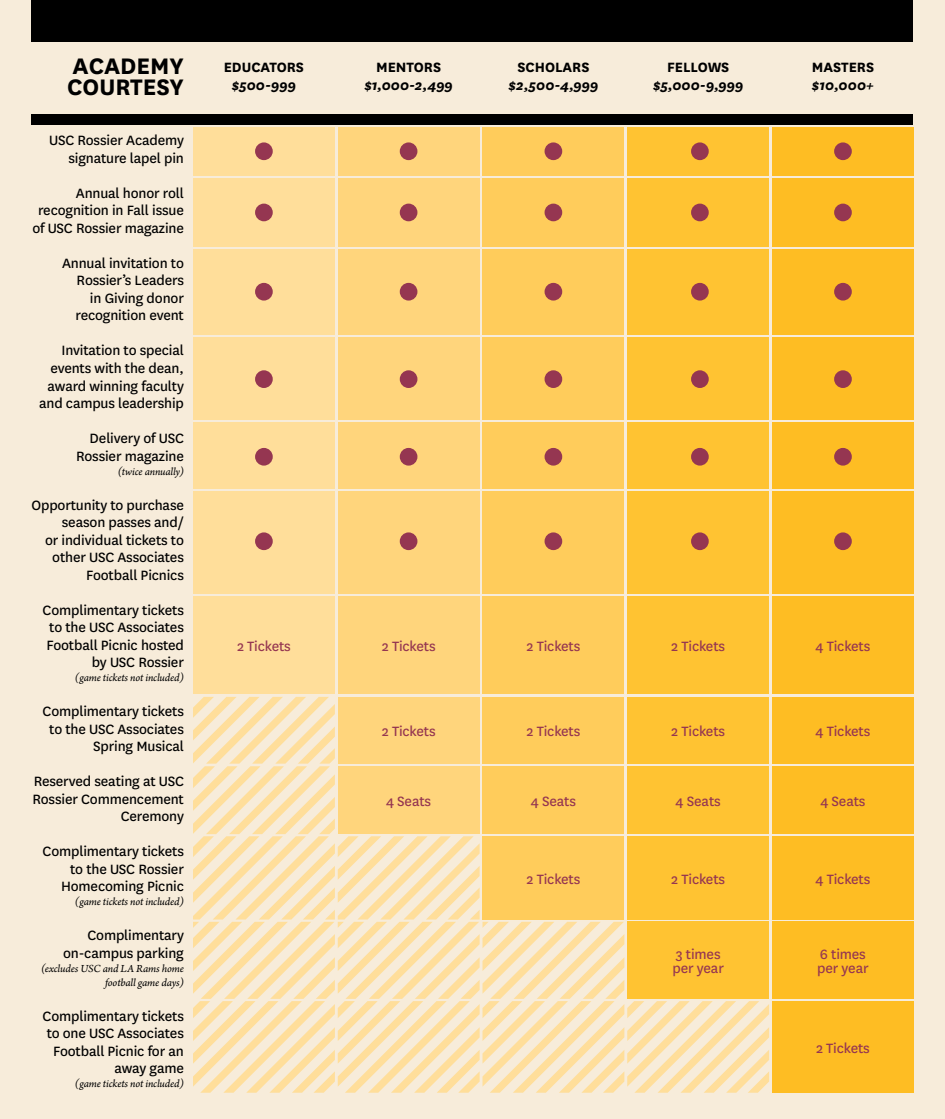
<style>
.page{position:relative;width:945px;height:1119px;background:#fff}
.page>*{position:absolute;margin:0;border:0;box-sizing:border-box;transform-origin:0 0}
.t1{font:700 26.25px/21px "National";color:#000}
.t2{font:15.75px/17.5px "National";letter-spacing:-.01em;color:#000;text-align:right}
.t3{font:15.75px/14px "National";letter-spacing:-.01em;color:#953651}
.t4{font:700 15.75px/17.5px "National";color:#000;text-align:center}
.t5{font:italic 700 15.75px "National";color:#000}
.t6{font:11.38px/14px "Arno Pro Italic Sm Text";letter-spacing:-.015em;color:#000;text-align:right}
.s1{font-style:italic}
</style>
<div class="page">
<div style="left:0;top:0;width:945px;height:1118px;background:#f7ecda"></div>
<div style="left:193px;top:127px;width:142px;height:49px;background:#ffde9a"></div>
<div style="left:193px;top:178px;width:142px;height:68px;background:#ffde9a"></div>
<div style="left:193px;top:249px;width:142px;height:85px;background:#ffde9a"></div>
<div style="left:193px;top:337px;width:142px;height:82px;background:#ffde9a"></div>
<div style="left:193px;top:422px;width:142px;height:66px;background:#ffde9a"></div>
<div style="left:193px;top:490px;width:142px;height:103px;background:#ffde9a"></div>
<div style="left:193px;top:596px;width:142px;height:98px;background:#ffde9a"></div>
<svg style="left:193px;top:697px;width:576px;height:395px"></svg>
<div style="left:627px;top:921px;width:142px;height:77px;background:#ffc332"></div>
<div style="left:338px;top:127px;width:142px;height:49px;background:#ffd57c"></div>
<div style="left:338px;top:178px;width:142px;height:68px;background:#ffd57c"></div>
<div style="left:338px;top:249px;width:142px;height:85px;background:#ffd57c"></div>
<div style="left:338px;top:337px;width:142px;height:82px;background:#ffd57c"></div>
<div style="left:338px;top:422px;width:142px;height:66px;background:#ffd57c"></div>
<div style="left:338px;top:490px;width:142px;height:103px;background:#ffd57c"></div>
<div style="left:338px;top:596px;width:142px;height:98px;background:#ffd57c"></div>
<div style="left:338px;top:696px;width:142px;height:67px;background:#ffd57c"></div>
<div style="left:482px;top:127px;width:142px;height:49px;background:#ffcc5b"></div>
<div style="left:483px;top:178px;width:141px;height:68px;background:#ffcc5b"></div>
<div style="left:483px;top:249px;width:141px;height:85px;background:#ffcc5b"></div>
<div style="left:483px;top:337px;width:141px;height:82px;background:#ffcc5b"></div>
<div style="left:483px;top:422px;width:141px;height:66px;background:#ffcc5b"></div>
<div style="left:483px;top:490px;width:141px;height:103px;background:#ffcc5b"></div>
<div style="left:483px;top:596px;width:141px;height:98px;background:#ffcc5b"></div>
<div style="left:483px;top:696px;width:141px;height:67px;background:#ffcc5b"></div>
<div style="left:483px;top:766px;width:141px;height:68px;background:#ffcc5b"></div>
<div style="left:627px;top:127px;width:142px;height:49px;background:#ffc332"></div>
<div style="left:627px;top:178px;width:142px;height:68px;background:#ffc332"></div>
<div style="left:627px;top:249px;width:142px;height:85px;background:#ffc332"></div>
<div style="left:627px;top:337px;width:142px;height:82px;background:#ffc332"></div>
<div style="left:627px;top:422px;width:142px;height:66px;background:#ffc332"></div>
<div style="left:627px;top:490px;width:142px;height:103px;background:#ffc332"></div>
<div style="left:627px;top:596px;width:142px;height:98px;background:#ffc332"></div>
<div style="left:627px;top:696px;width:142px;height:67px;background:#ffc332"></div>
<div style="left:627px;top:766px;width:142px;height:68px;background:#ffc332"></div>
<div style="left:627px;top:836px;width:142px;height:83px;background:#ffc332"></div>
<div style="left:772px;top:127px;width:142px;height:49px;background:#febd23"></div>
<div style="left:772px;top:178px;width:142px;height:68px;background:#febd23"></div>
<div style="left:772px;top:1000px;width:142px;height:92px;background:#febd23"></div>
<div style="left:772px;top:249px;width:142px;height:85px;background:#febd23"></div>
<div style="left:772px;top:337px;width:142px;height:82px;background:#febd23"></div>
<div style="left:772px;top:422px;width:142px;height:66px;background:#febd23"></div>
<div style="left:772px;top:490px;width:142px;height:103px;background:#febd23"></div>
<div style="left:772px;top:596px;width:142px;height:98px;background:#febd23"></div>
<div style="left:772px;top:696px;width:142px;height:67px;background:#febd23"></div>
<div style="left:772px;top:766px;width:142px;height:68px;background:#febd23"></div>
<div style="left:772px;top:836px;width:142px;height:83px;background:#febd23"></div>
<div style="left:772px;top:921px;width:142px;height:77px;background:#febd23"></div>
<div style="left:32px;top:114px;width:882px;height:10px;background:#000"></div>
<div style="left:32px;top:0;width:882px;height:42px;background:#000"></div>
<div style="left:255px;top:142px;width:18px;height:18px;background:#953651;border-radius:50%"></div>
<div style="left:255px;top:203px;width:18px;height:18px;background:#953651;border-radius:50%"></div>
<div style="left:255px;top:283px;width:18px;height:17px;background:#953651;border-radius:50%"></div>
<div style="left:255px;top:370px;width:18px;height:18px;background:#953651;border-radius:50%"></div>
<div style="left:255px;top:448px;width:18px;height:17px;background:#953651;border-radius:50%"></div>
<div style="left:255px;top:532px;width:18px;height:18px;background:#953651;border-radius:50%"></div>
<div style="left:400px;top:142px;width:17px;height:18px;background:#953651;border-radius:50%"></div>
<div style="left:400px;top:203px;width:17px;height:18px;background:#953651;border-radius:50%"></div>
<div style="left:400px;top:283px;width:17px;height:17px;background:#953651;border-radius:50%"></div>
<div style="left:400px;top:370px;width:17px;height:18px;background:#953651;border-radius:50%"></div>
<div style="left:400px;top:448px;width:17px;height:17px;background:#953651;border-radius:50%"></div>
<div style="left:400px;top:532px;width:17px;height:18px;background:#953651;border-radius:50%"></div>
<div style="left:545px;top:142px;width:17px;height:18px;background:#953651;border-radius:50%"></div>
<div style="left:545px;top:203px;width:17px;height:18px;background:#953651;border-radius:50%"></div>
<div style="left:545px;top:283px;width:17px;height:17px;background:#953651;border-radius:50%"></div>
<div style="left:545px;top:370px;width:17px;height:18px;background:#953651;border-radius:50%"></div>
<div style="left:545px;top:448px;width:17px;height:17px;background:#953651;border-radius:50%"></div>
<div style="left:545px;top:532px;width:17px;height:18px;background:#953651;border-radius:50%"></div>
<div style="left:691px;top:142px;width:18px;height:18px;background:#953651;border-radius:50%"></div>
<div style="left:691px;top:203px;width:18px;height:18px;background:#953651;border-radius:50%"></div>
<div style="left:691px;top:283px;width:18px;height:17px;background:#953651;border-radius:50%"></div>
<div style="left:691px;top:370px;width:18px;height:18px;background:#953651;border-radius:50%"></div>
<div style="left:691px;top:448px;width:18px;height:17px;background:#953651;border-radius:50%"></div>
<div style="left:691px;top:532px;width:18px;height:18px;background:#953651;border-radius:50%"></div>
<div style="left:834px;top:142px;width:18px;height:18px;background:#953651;border-radius:50%"></div>
<div style="left:834px;top:203px;width:18px;height:18px;background:#953651;border-radius:50%"></div>
<div style="left:834px;top:283px;width:18px;height:17px;background:#953651;border-radius:50%"></div>
<div style="left:834px;top:370px;width:18px;height:18px;background:#953651;border-radius:50%"></div>
<div style="left:834px;top:448px;width:18px;height:17px;background:#953651;border-radius:50%"></div>
<div style="left:834px;top:532px;width:18px;height:18px;background:#953651;border-radius:50%"></div>
<p class="t1" style="left:67px;top:54px;width:118px">ACADEMY<br>COURTESY</p>
<p class="t2" style="left:49px;top:131px;width:136px">USC Rossier Academy signature lapel pin</p>
<p class="t2" style="left:32px;top:183px;width:153px">Annual honor roll recognition in Fall issue of USC Rossier magazine</p>
<p class="t2" style="left:62px;top:253px;width:123px">Annual invitation to<br>Rossier’s Leaders in Giving donor recognition event</p>
<p class="t2" style="left:39px;top:341px;width:146px">Invitation to special events with the dean, award winning faculty and campus leadership</p>
<p class="t2" style="left:76px;top:428px;width:109px">Delivery of USC<br>Rossier magazine</p>
<p class="t6" style="left:118px;top:464px;width:68px">(twice annually)</p>
<p class="t2" style="left:32px;top:495px;width:154px">Opportunity to purchase season passes and/<br>or individual tickets to other USC Associates<br>Football Picnics</p>
<p class="t2" style="left:43px;top:600px;width:143px">Complimentary tickets to the USC Associates<br>Football Picnic hosted by USC Rossier</p>
<p class="t6" style="left:75px;top:671px;width:111px">(game tickets not included)</p>
<p class="t2" style="left:43px;top:701px;width:143px">Complimentary tickets to the USC Associates<br>Spring Musical</p>
<p class="t2" style="left:32px;top:771px;width:153px">Reserved seating at USC<br>Rossier Commencement<br>Ceremony</p>
<p class="t2" style="left:43px;top:841px;width:143px">Complimentary tickets to the USC Rossier<br>Homecoming Picnic</p>
<p class="t6" style="left:75px;top:895px;width:111px">(game tickets not included)</p>
<p class="t2" style="left:63px;top:925px;width:122px">Complimentary on-campus parking</p>
<p class="t6" style="left:41px;top:961px;width:144px">(excludes USC and LA Rams home football game days)</p>
<p class="t2" style="left:43px;top:1006px;width:143px">Complimentary tickets to one USC Associates<br>Football Picnic for an away game</p>
<p class="t6" style="left:75px;top:1077px;width:111px">(game tickets not included)</p>
<p class="t4" style="left:224px;top:58px;width:82px">EDUCATORS <span class="s1">$500-999</span></p>
<p class="t4" style="left:376px;top:58px;width:67px">MENTORS</p>
<p class="t5" style="left:364px;top:74px;width:90px">$1,000-2,499</p>
<p class="t3" style="left:237px;top:638px;width:55px">2 Tickets</p>
<p class="t3" style="left:382px;top:638px;width:55px">2 Tickets</p>
<p class="t3" style="left:382px;top:723px;width:55px">2 Tickets</p>
<p class="t3" style="left:386px;top:793px;width:47px">4 Seats</p>
<p class="t4" style="left:517px;top:58px;width:74px">SCHOLARS</p>
<p class="t5" style="left:509px;top:74px;width:91px">$2,500-4,999</p>
<p class="t4" style="left:667px;top:58px;width:64px">FELLOWS</p>
<p class="t5" style="left:653px;top:74px;width:92px">$5,000-9,999</p>
<p class="t3" style="left:527px;top:638px;width:55px">2 Tickets</p>
<p class="t3" style="left:671px;top:638px;width:55px">2 Tickets</p>
<p class="t3" style="left:527px;top:723px;width:55px">2 Tickets</p>
<p class="t3" style="left:671px;top:723px;width:55px">2 Tickets</p>
<p class="t3" style="left:531px;top:793px;width:47px">4 Seats</p>
<p class="t3" style="left:676px;top:793px;width:47px">4 Seats</p>
<p class="t3" style="left:527px;top:871px;width:55px">2 Tickets</p>
<p class="t3" style="left:671px;top:871px;width:55px">2 Tickets</p>
<p class="t3" style="left:672px;top:946px;width:53px">3 times per year</p>
<p class="t4" style="left:812px;top:58px;width:64px">MASTERS</p>
<p class="t5" style="left:812px;top:74px;width:64px">$10,000+</p>
<p class="t3" style="left:816px;top:638px;width:56px">4 Tickets</p>
<p class="t3" style="left:816px;top:723px;width:56px">4 Tickets</p>
<p class="t3" style="left:820px;top:793px;width:47px">4 Seats</p>
<p class="t3" style="left:816px;top:871px;width:56px">4 Tickets</p>
<p class="t3" style="left:817px;top:946px;width:53px">6 times per year</p>
<p class="t3" style="left:816px;top:1039px;width:55px">2 Tickets</p>
</div>
